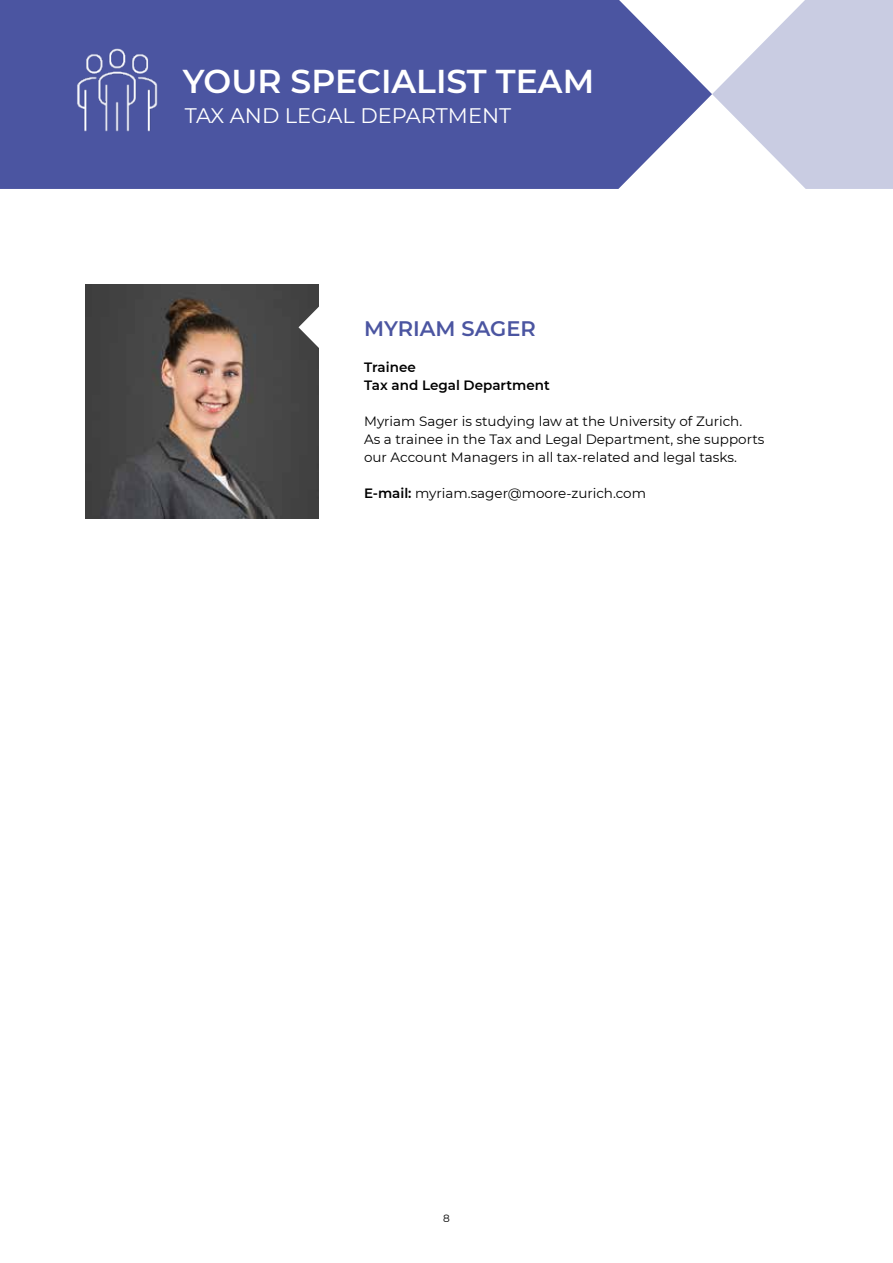
<style>
.page{position:relative;width:893px;height:1263px;background:#fff}
.page>*{position:absolute;margin:0;border:0;box-sizing:border-box;transform-origin:0 0}
.t1{font:600 33px "Montserrat";color:#fff}
.t2{font:21px "Montserrat";color:#fff}
.t3{font:600 21px "Montserrat";color:#4b55a1}
.t4{font:13.5px/18px "Montserrat";color:#000}
.t5{font:600 13.5px/18px "Montserrat";color:#000}
.t6{font:10.5px "Montserrat";color:#000}
.s1{font-weight:600}
</style>
<div class="page">
<div style="left:0;top:0;width:712px;height:189px;background:#4b55a1"></div>
<svg style="left:712px;top:0;width:181px;height:189px"></svg>
<img style="left:85px;top:284px;width:234px;height:234px">
<svg style="left:298px;top:306px;width:21px;height:43px"></svg>
<img style="left:61px;top:34px;width:112px;height:113px">
<h1 class="t1" style="left:183px;top:58px;width:413px">YOUR SPECIALIST TEAM</h1>
<h2 class="t2" style="left:185px;top:101px;width:328px">TAX AND LEGAL DEPARTMENT</h2>
<h2 class="t3" style="left:364px;top:314px;width:173px">MYRIAM SAGER</h2>
<p class="t5" style="left:364px;top:358px;width:187px">Trainee<br>Tax and Legal Department</p>
<p class="t4" style="left:364px;top:412px;width:402px">Myriam Sager is studying law at the University of Zurich.<br>As a trainee in the Tax and Legal Department, she supports our Account Managers in all tax-related and legal tasks.</p>
<p class="t4" style="left:364px;top:484px;width:283px"><span class="s1">E-mail:</span> myriam.sager@moore-zurich.com</p>
<p class="t6" style="left:443px;top:1211px;width:8px">8</p>
</div>
